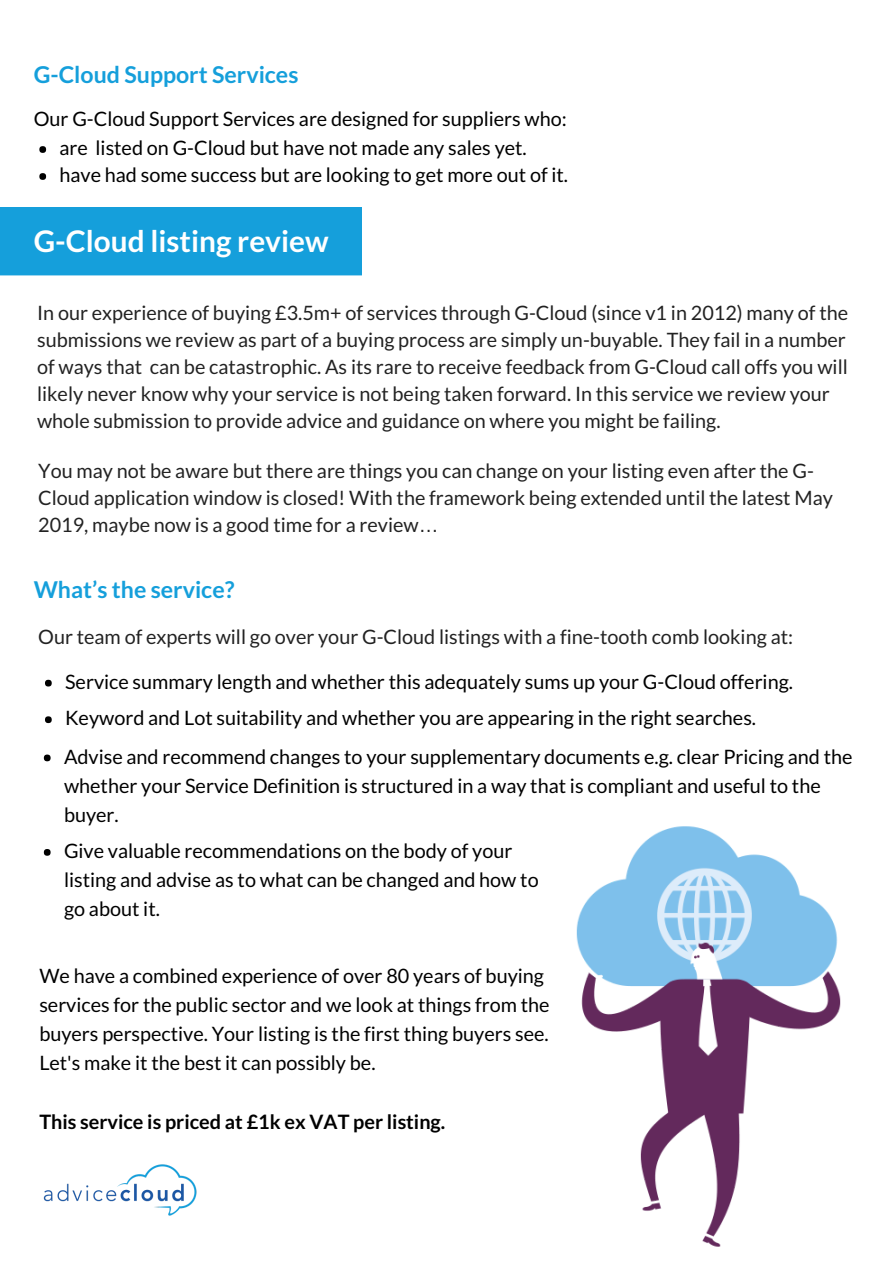
<style>
.page{position:relative;width:893px;height:1263px;background:#fff}
.page>*{position:absolute;margin:0;border:0;box-sizing:border-box;transform-origin:0 0}
.t1{font:700 29.7px "Lato";color:#fff}
.t2{font:700 23.1px "Lato";color:#159fdb}
.t3{font:19.8px/29.2px "Lato";color:#000}
.t4{font:19.8px/27px "Lato";color:#222}
.t5{font:700 19.8px "Lato";color:#000}
.s1{font-family:"Liberation Sans"}
</style>
<div class="page">
<div style="left:0;top:207px;width:362px;height:68px;background:#159fdb"></div>
<img style="left:43px;top:1164px;width:154px;height:52px">
<div style="left:39px;top:146px;width:7px;height:7px;background:#000;border-radius:50%"></div>
<div style="left:39px;top:173px;width:7px;height:7px;background:#000;border-radius:50%"></div>
<img style="left:576px;top:826px;width:265px;height:421px">
<div style="left:45px;top:680px;width:7px;height:6px;background:#000;border-radius:50%"></div>
<div style="left:45px;top:716px;width:7px;height:7px;background:#000;border-radius:50%"></div>
<div style="left:44px;top:754px;width:7px;height:7px;background:#000;border-radius:50%"></div>
<div style="left:44px;top:849px;width:7px;height:7px;background:#000;border-radius:50%"></div>
<p class="t2" style="left:34px;top:60px;width:266px">G-Cloud Support Services</p>
<p class="t3" style="left:34px;top:104px;width:534px">Our G-Cloud Support Services are designed for suppliers who:</p>
<p class="t3" style="left:60px;top:134px;width:510px;line-height:27px">are listed on G-Cloud but have not made any sales yet. have had some success but are looking to get more out of it.</p>
<h1 class="t1" style="left:34px;top:222px;width:296px">G-Cloud listing review</h1>
<p class="t4" style="left:37px;top:299px;width:812px">In our experience of buying £3.5m+ of services through G-Cloud (since v1 in 2012) many of the submissions we review as part of a buying process are simply un-buyable. They fail in a number of ways that can be catastrophic. As its rare to receive feedback from G-Cloud call offs you will likely never know why your service is not being taken forward. In this service we review your whole submission to provide advice and guidance on where you might be failing.</p>
<p class="t4" style="left:38px;top:457px;width:796px">You may not be aware but there are things you can change on your listing even after the G-<br>Cloud application window is closed! With the framework being extended until the latest May<br>2019, maybe now is a good time for a review<span class="s1">…</span></p>
<p class="t2" style="left:34px;top:575px;width:202px">What’s the service?</p>
<p class="t4" style="left:38px;top:623px;width:756px">Our team of experts will go over your G-Cloud listings with a fine-tooth comb looking at:</p>
<p class="t3" style="left:65px;top:666px;width:729px">Service summary length and whether this adequately sums up your G-Cloud offering.</p>
<p class="t3" style="left:64px;top:698px;width:790px;line-height:38.2px">Keyword and Lot suitability and whether you are appearing in the right searches.<br>Advise and recommend changes to your supplementary documents e.g. clear Pricing and the</p>
<p class="t3" style="left:64px;top:770px;width:758px">whether your Service Definition is structured in a way that is compliant and useful to the buyer.</p>
<p class="t3" style="left:64px;top:836px;width:476px">Give valuable recommendations on the body of your listing and advise as to what can be changed and how to go about it.</p>
<p class="t3" style="left:39px;top:960px;width:512px">We have a combined experience of over 80 years of buying services for the public sector and we look at things from the buyers perspective. Your listing is the first thing buyers see.<br>Let's make it the best it can possibly be.</p>
<p class="t5" style="left:39px;top:1109px;width:407px">This service is priced at £1k ex VAT per listing.</p>
</div>
